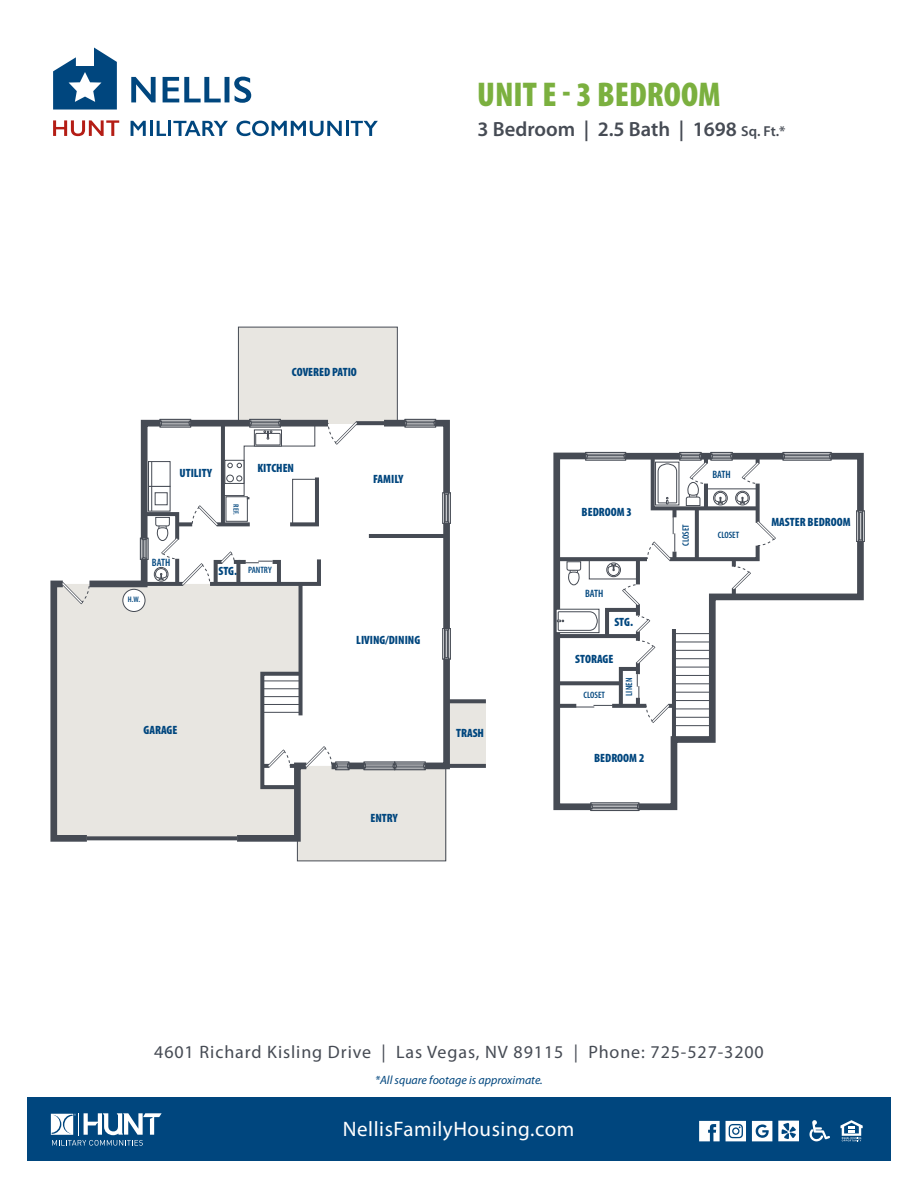
<style>
.page{position:relative;width:918px;height:1188px;background:#fff}
.page>*{position:absolute;margin:0;border:0;box-sizing:border-box;transform-origin:0 0}
.t1{font:900 condensed 34.5px "Myriad Pro";color:#7bb03f}
.t2{font:21px "Myriad Pro";letter-spacing:.025em;color:#fff}
.t3{font:600 20.55px "Myriad Pro";color:#464b54}
.t4{font:18px "Myriad Pro";letter-spacing:.05em;color:#464b54}
.t5{font:900 condensed 12px "Myriad Pro";color:#00467e}
.t6{font:italic 12px "Myriad Pro";color:#00467e}
.t7{font:600 condensed 10.65px "Myriad Pro";color:#00467e}
.t8{font:600 condensed 9.3px "Myriad Pro";color:#00467e}
.t9{font:600 condensed 8.1px "Myriad Pro";color:#00467e}
.t10{font:600 condensed 7.65px "Myriad Pro";color:#00467e}
.s1{font-size:14.4px}
</style>
<div class="page">
<svg style="left:53px;top:120px;width:66px;height:16px"></svg>
<svg style="left:131px;top:121px;width:15px;height:15px"></svg>
<hr style="left:150px;top:121px;width:3px;height:15px;background:#00467e">
<svg style="left:157px;top:121px;width:9px;height:15px"></svg>
<hr style="left:168px;top:121px;width:3px;height:15px;background:#00467e">
<svg style="left:173px;top:121px;width:55px;height:15px"></svg>
<svg style="left:236px;top:121px;width:106px;height:15px"></svg>
<hr style="left:346px;top:121px;width:3px;height:15px;background:#00467e">
<svg style="left:351px;top:121px;width:27px;height:15px"></svg>
<svg style="left:53px;top:48px;width:64px;height:62px"></svg>
<svg style="left:131px;top:77px;width:120px;height:26px"></svg>
<div style="left:447px;top:701px;width:39px;height:65px;background:#e8e6e1"></div>
<div style="left:862px;top:511px;width:3px;height:31px;background:#fff;border:1px solid #464b54"></div>
<div style="left:856px;top:511px;width:3px;height:31px;background:#fff;border:1px solid #464b54"></div>
<div style="left:859px;top:512px;width:3px;height:29px;background:#fff;border:1px solid #464b54"></div>
<div style="left:783px;top:452px;width:48px;height:8px;background:#808389"></div>
<div style="left:783px;top:458px;width:48px;height:2px;background:#fff;border:1px solid #464b54"></div>
<div style="left:783px;top:452px;width:48px;height:2px;background:#fff;border:1px solid #464b54"></div>
<div style="left:784px;top:455px;width:46px;height:2px;background:#fff;border:1px solid #464b54"></div>
<svg style="left:785px;top:535px;width:80px;height:66px"></svg>
<svg style="left:824px;top:451px;width:41px;height:67px"></svg>
<svg style="left:453px;top:764px;width:33px;height:4px"></svg>
<svg style="left:453px;top:699px;width:33px;height:4px"></svg>
<svg style="left:553px;top:451px;width:232px;height:361px"></svg>
<svg style="left:50px;top:326px;width:403px;height:536px"></svg>
<div style="left:27px;top:1098px;width:864px;height:63px;background:#00467e"></div>
<svg style="left:51px;top:1113px;width:111px;height:33px"></svg>
<svg style="left:840px;top:1120px;width:23px;height:21px"></svg>
<svg style="left:810px;top:1120px;width:20px;height:21px"></svg>
<svg style="left:699px;top:1121px;width:21px;height:20px"></svg>
<svg style="left:752px;top:1121px;width:20px;height:20px"></svg>
<svg style="left:726px;top:1121px;width:20px;height:20px"></svg>
<svg style="left:778px;top:1121px;width:21px;height:20px"></svg>
<h1 class="t1" style="left:477px;top:73px;width:245px">UNIT E - 3 BEDROOM</h1>
<h3 class="t3" style="left:477px;top:116px;width:310px">3 Bedroom | 2.5 Bath | 1698 <span class="s1">Sq. Ft.*</span></h3>
<p class="t5" style="left:292px;top:364px;width:66px">COVERED PATIO</p>
<p class="t5" style="left:179px;top:466px;width:34px">UTILITY</p>
<p class="t10" style="left:241px;top:504px;width:12px;rotate:90deg">REF.</p>
<p class="t5" style="left:257px;top:460px;width:38px">KITCHEN</p>
<p class="t9" style="left:128px;top:595px;width:14px">H.W.</p>
<p class="t7" style="left:152px;top:556px;width:20px">BATH</p>
<p class="t5" style="left:218px;top:564px;width:20px">STG.</p>
<p class="t8" style="left:248px;top:565px;width:25px">PANTRY</p>
<p class="t5" style="left:144px;top:722px;width:35px">GARAGE</p>
<p class="t5" style="left:373px;top:472px;width:32px">FAMILY</p>
<p class="t5" style="left:356px;top:632px;width:66px">LIVING/DINING</p>
<p class="t5" style="left:370px;top:811px;width:29px">ENTRY</p>
<p class="t5" style="left:456px;top:725px;width:29px">TRASH</p>
<p class="t5" style="left:582px;top:504px;width:52px">BEDROOM 3</p>
<p class="t7" style="left:585px;top:587px;width:20px">BATH</p>
<p class="t5" style="left:614px;top:614px;width:20px">STG.</p>
<p class="t5" style="left:575px;top:651px;width:40px">STORAGE</p>
<p class="t8" style="left:584px;top:689px;width:23px">CLOSET</p>
<p class="t8" style="left:623px;top:696px;width:20px;rotate:-90deg">LINEN</p>
<p class="t5" style="left:594px;top:750px;width:52px">BEDROOM 2</p>
<p class="t7" style="left:712px;top:468px;width:20px">BATH</p>
<p class="t8" style="left:680px;top:546px;width:23px;rotate:-90deg">CLOSET</p>
<p class="t8" style="left:718px;top:529px;width:23px">CLOSET</p>
<p class="t5" style="left:771px;top:515px;width:81px">MASTER BEDROOM</p>
<h3 class="t4" style="left:154px;top:1041px;width:611px">4601 Richard Kisling Drive | Las Vegas, NV 89115 | Phone: 725-527-3200</h3>
<p class="t6" style="left:375px;top:1072px;width:169px">*All square footage is approximate.</p>
<h2 class="t2" style="left:343px;top:1116px;width:233px">NellisFamilyHousing.com</h2>
</div>
